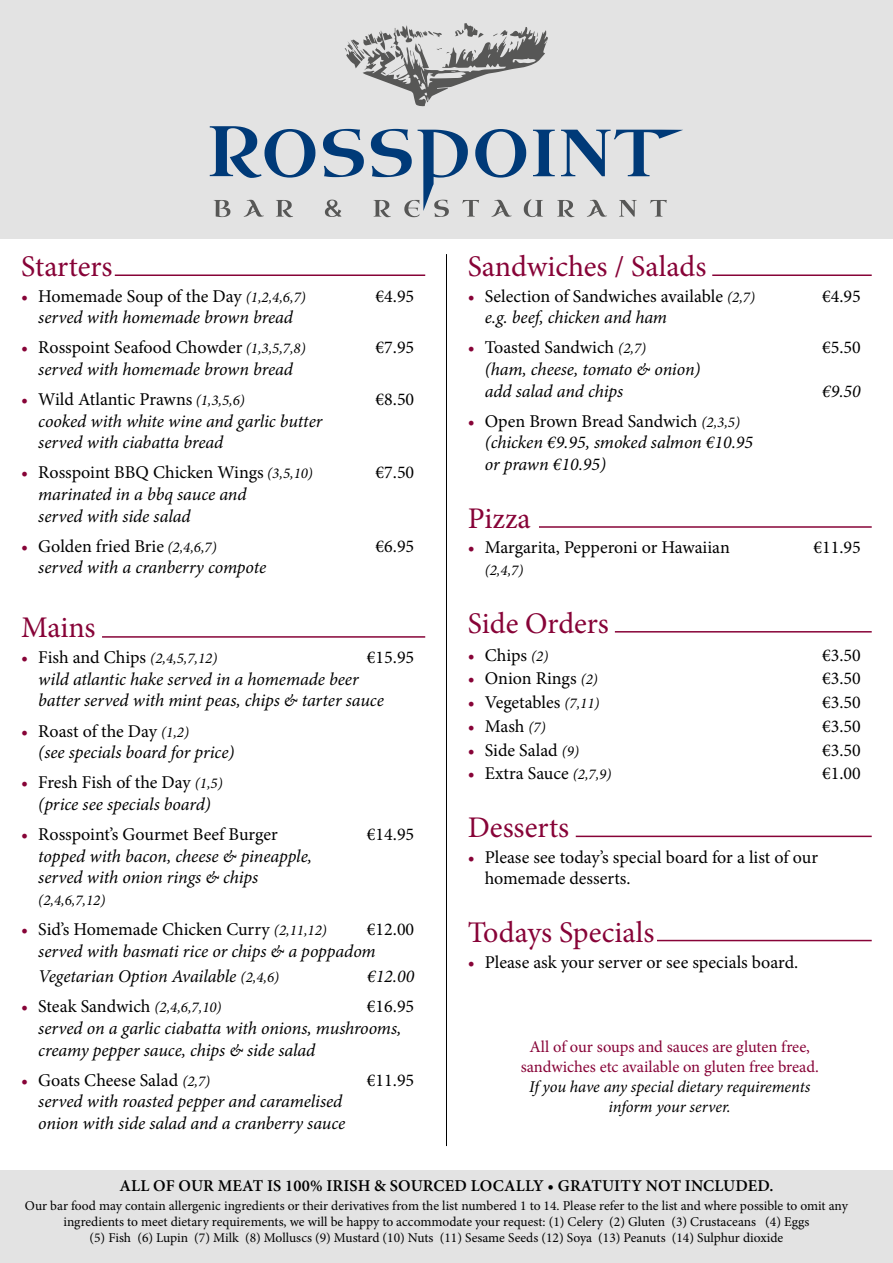
<style>
.page{position:relative;width:893px;height:1263px;background:#fff}
.page>*{position:absolute;margin:0;border:0;box-sizing:border-box;transform-origin:0 0}
.t1{font:30px "Minion Pro";color:#870337}
.t2{font:italic 18px/21.6px "Minion Pro";letter-spacing:-.005em;color:#000}
.t3{font:18px/21.6px "Minion Pro";color:#000}
.t4{font:16.5px/19.8px "Minion Pro";letter-spacing:-.005em;color:#870337;text-align:center}
.t5{font:600 16.5px "Minion Pro";letter-spacing:.01em;color:#000}
.t6{font:italic 16.5px/19.8px "Minion Pro";letter-spacing:-.01em;color:#000;text-align:center}
.t7{font:italic 15px "Minion Pro";color:#000}
.t8{font:13.5px/16.2px "Minion Pro";color:#000;text-align:center}
.s1{color:#870337}
.s2{font-style:italic;font-size:15px}
.s3{font-style:normal;color:#870337}
.s4{font-style:normal}
.s5{font-size:15px}
</style>
<div class="page">
<div style="left:0;top:1170px;width:893px;height:93px;background:#e3e3e3"></div>
<div style="left:0;top:0;width:893px;height:238px;background:#e3e3e3"></div>
<hr style="left:446px;top:254px;width:1px;height:892px;background:#000">
<svg style="left:345px;top:23px;width:203px;height:83px"></svg>
<svg style="left:210px;top:126px;width:105px;height:52px"></svg>
<svg style="left:323px;top:129px;width:41px;height:48px"></svg>
<svg style="left:214px;top:200px;width:16px;height:17px"></svg>
<svg style="left:244px;top:200px;width:20px;height:17px"></svg>
<svg style="left:276px;top:200px;width:17px;height:17px"></svg>
<svg style="left:325px;top:200px;width:17px;height:17px"></svg>
<svg style="left:371px;top:129px;width:312px;height:88px"></svg>
<hr style="left:102px;top:636px;width:323px;height:2px;background:#870337">
<hr style="left:115px;top:274px;width:310px;height:2px;background:#870337">
<hr style="left:712px;top:274px;width:160px;height:2px;background:#870337">
<hr style="left:539px;top:526px;width:333px;height:2px;background:#870337">
<hr style="left:615px;top:631px;width:257px;height:1px;background:#870337">
<hr style="left:576px;top:836px;width:296px;height:1px;background:#870337">
<hr style="left:657px;top:940px;width:215px;height:1px;background:#870337">
<h1 class="t1" style="left:21px;top:246px;width:93px">Starters</h1>
<p class="t3" style="left:21px;top:285px;width:286px"><span class="s1">•</span> Homemade Soup of the Day <span class="s2">(1,2,4,6,7)</span></p>
<p class="t3" style="left:376px;top:285px;width:40px">€4.95</p>
<p class="t2" style="left:38px;top:307px;width:256px">served with homemade brown bread</p>
<p class="t3" style="left:21px;top:337px;width:286px"><span class="s1">•</span> Rosspoint Seafood Chowder <span class="s2">(1,3,5,7,8)</span></p>
<p class="t3" style="left:376px;top:337px;width:40px">€7.95</p>
<p class="t2" style="left:38px;top:358px;width:256px">served with homemade brown bread</p>
<p class="t3" style="left:21px;top:389px;width:225px"><span class="s1">•</span> Wild Atlantic Prawns <span class="s2">(1,3,5,6)</span></p>
<p class="t3" style="left:376px;top:389px;width:40px">€8.50</p>
<p class="t2" style="left:38px;top:410px;width:286px">cooked with white wine and garlic butter served with ciabatta bread</p>
<p class="t3" style="left:21px;top:462px;width:293px"><span class="s1">•</span> Rosspoint BBQ Chicken Wings <span class="s2">(3,5,10)</span></p>
<p class="t3" style="left:376px;top:462px;width:40px">€7.50</p>
<p class="t2" style="left:38px;top:483px;width:210px">marinated in a bbq sauce and served with side salad</p>
<p class="t3" style="left:21px;top:535px;width:197px"><span class="s1">•</span> Golden fried Brie <span class="s2">(2,4,6,7)</span></p>
<p class="t3" style="left:376px;top:535px;width:40px">€6.95</p>
<p class="t2" style="left:38px;top:557px;width:230px">served with a cranberry compote</p>
<h1 class="t1" style="left:21px;top:608px;width:76px">Mains</h1>
<p class="t3" style="left:21px;top:647px;width:198px"><span class="s1">•</span> Fish and Chips <span class="s2">(2,4,5,7,12)</span></p>
<p class="t3" style="left:367px;top:647px;width:49px">€15.95</p>
<p class="t2" style="left:38px;top:668px;width:347px">wild atlantic hake served in a homemade beer batter served with mint peas, chips &amp; tarter sauce</p>
<p class="t2" style="left:38px;top:720px;width:198px;text-indent:-17px"><span class="s3">•</span> <span class="s4">Roast of the Day</span> <span class="s5">(1,2)<br></span>(see specials board for price)</p>
<p class="t2" style="left:21px;top:772px;width:203px;text-align:center"><span class="s3">•</span> <span class="s4">Fresh Fish of the Day</span> <span class="s5">(1,5) </span>(price see specials board)</p>
<p class="t3" style="left:21px;top:823px;width:258px"><span class="s1">•</span> Rosspoint’s Gourmet Beef Burger</p>
<p class="t3" style="left:367px;top:823px;width:49px">€14.95</p>
<p class="t2" style="left:38px;top:845px;width:275px">topped with bacon, cheese &amp; pineapple, served with onion rings &amp; chips</p>
<p class="t7" style="left:38px;top:890px;width:69px">(2,4,6,7,12)</p>
<p class="t3" style="left:21px;top:918px;width:307px"><span class="s1">•</span> Sid’s Homemade Chicken Curry <span class="s2">(2,11,12)</span></p>
<p class="t3" style="left:367px;top:918px;width:49px">€12.00</p>
<p class="t2" style="left:38px;top:938px;width:339px;line-height:25.8px">served with basmati rice or chips &amp; a poppadom<br>Vegetarian Option Available <span class="s5">(2,4,6)</span></p>
<p class="t2" style="left:367px;top:966px;width:49px">€12.00</p>
<p class="t3" style="left:21px;top:996px;width:202px"><span class="s1">•</span> Steak Sandwich <span class="s2">(2,4,6,7,10)</span></p>
<p class="t3" style="left:367px;top:996px;width:49px">€16.95</p>
<p class="t2" style="left:38px;top:1017px;width:365px">served on a garlic ciabatta with onions, mushrooms, creamy pepper sauce, chips &amp; side salad</p>
<p class="t3" style="left:21px;top:1069px;width:191px"><span class="s1">•</span> Goats Cheese Salad <span class="s2">(2,7)</span></p>
<p class="t3" style="left:367px;top:1069px;width:49px">€11.95</p>
<p class="t2" style="left:38px;top:1091px;width:309px">served with roasted pepper and caramelised onion with side salad and a cranberry sauce</p>
<h1 class="t1" style="left:468px;top:246px;width:240px">Sandwiches / Salads</h1>
<p class="t3" style="left:468px;top:285px;width:289px"><span class="s1">•</span> Selection of Sandwiches available <span class="s2">(2,7)</span></p>
<p class="t3" style="left:822px;top:285px;width:40px">€4.95</p>
<p class="t2" style="left:485px;top:307px;width:184px">e.g. beef, chicken and ham</p>
<p class="t3" style="left:468px;top:337px;width:180px"><span class="s1">•</span> Toasted Sandwich <span class="s2">(2,7)</span></p>
<p class="t3" style="left:822px;top:337px;width:40px">€5.50</p>
<p class="t2" style="left:485px;top:358px;width:217px">(ham, cheese, tomato &amp; onion) add salad and chips</p>
<p class="t2" style="left:822px;top:380px;width:40px">€9.50</p>
<p class="t2" style="left:485px;top:410px;width:270px;text-indent:-17px"><span class="s3">•</span> <span class="s4">Open Brown Bread Sandwich</span> <span class="s5">(2,3,5) </span>(chicken €9.95, smoked salmon €10.95 or prawn €10.95)</p>
<h1 class="t1" style="left:468px;top:498px;width:65px">Pizza</h1>
<p class="t3" style="left:468px;top:537px;width:264px"><span class="s1">•</span> Margarita, Pepperoni or Hawaiian</p>
<p class="t3" style="left:813px;top:537px;width:49px">€11.95</p>
<p class="t7" style="left:485px;top:560px;width:40px">(2,4,7)</p>
<h1 class="t1" style="left:468px;top:603px;width:143px">Side Orders</h1>
<p class="t3" style="left:468px;top:644px;width:82px"><span class="s1">•</span> Chips <span class="s2">(2)</span></p>
<p class="t3" style="left:822px;top:644px;width:40px">€3.50</p>
<p class="t3" style="left:468px;top:668px;width:132px"><span class="s1">•</span> Onion Rings <span class="s2">(2)</span></p>
<p class="t3" style="left:822px;top:668px;width:40px">€3.50</p>
<p class="t3" style="left:468px;top:692px;width:133px"><span class="s1">•</span> Vegetables <span class="s2">(7,11)</span></p>
<p class="t3" style="left:822px;top:692px;width:40px">€3.50</p>
<p class="t3" style="left:468px;top:715px;width:80px"><span class="s1">•</span> Mash <span class="s2">(7)</span></p>
<p class="t3" style="left:822px;top:715px;width:40px">€3.50</p>
<p class="t3" style="left:468px;top:739px;width:113px"><span class="s1">•</span> Side Salad <span class="s2">(9)</span></p>
<p class="t3" style="left:822px;top:739px;width:40px">€3.50</p>
<p class="t3" style="left:468px;top:763px;width:145px"><span class="s1">•</span> Extra Sauce <span class="s2">(2,7,9)</span></p>
<p class="t3" style="left:822px;top:763px;width:40px">€1.00</p>
<h1 class="t1" style="left:468px;top:807px;width:103px">Desserts</h1>
<p class="t3" style="left:485px;top:846px;width:335px;text-indent:-17px"><span class="s1">•</span> Please see today’s special board for a list of our homemade desserts.</p>
<h1 class="t1" style="left:468px;top:912px;width:188px">Todays Specials</h1>
<p class="t3" style="left:468px;top:951px;width:332px"><span class="s1">•</span> Please ask your server or see specials board.</p>
<p class="t4" style="left:521px;top:1037px;width:300px">All of our soups and sauces are gluten free, sandwiches etc available on gluten free bread.</p>
<p class="t6" style="left:529px;top:1076px;width:283px">If you have any special dietary requirements inform your server.</p>
<p class="t5" style="left:119px;top:1174px;width:656px">ALL OF OUR MEAT IS 100% IRISH &amp; SOURCED LOCALLY • GRATUITY NOT INCLUDED.</p>
<p class="t8" style="left:25px;top:1198px;width:824px">Our bar food may contain allergenic ingredients or their derivatives from the list numbered 1 to 14. Please refer to the list and where possible to omit any ingredients to meet dietary requirements, we will be happy to accommodate your request: (1) Celery (2) Gluten (3) Crustaceans (4) Eggs<br>(5) Fish (6) Lupin (7) Milk (8) Molluscs (9) Mustard (10) Nuts (11) Sesame Seeds (12) Soya (13) Peanuts (14) Sulphur dioxide</p>
</div>
